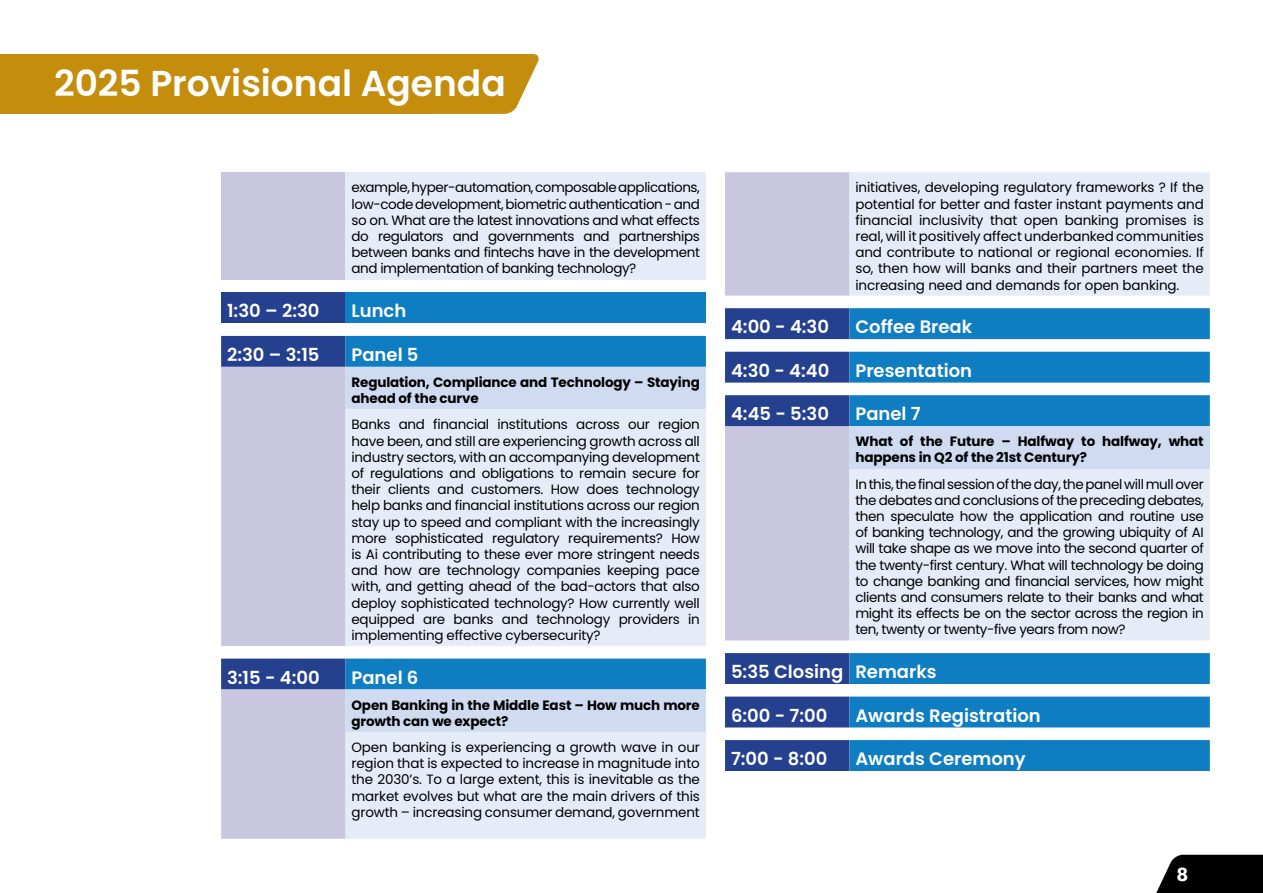
<style>
.page{position:relative;width:1263px;height:893px;background:#fff}
.page>*{position:absolute;margin:0;border:0;box-sizing:border-box;transform-origin:0 0}
.t1{font:600 36px "Poppins";color:#fff}
.t2{font:600 18px "Poppins";color:#fff}
.t3{font:700 18px "Rockwell";color:#fff}
.t4{font:13.5px/16.2px "Poppins";letter-spacing:-.02em;color:#000;text-align:justify}
.t5{font:700 13.5px/16.2px "Poppins";letter-spacing:-.01em;color:#000}
</style>
<div class="page">
<svg style="left:1156px;top:855px;width:107px;height:38px;background:#161616"></svg>
<div style="left:0;top:54px;width:539px;height:60px;background:#c48d0c"></div>
<div style="left:221px;top:172px;width:124px;height:107px;background:#c8c7df"></div>
<div style="left:345px;top:172px;width:361px;height:107px;background:#e5ebf7"></div>
<div style="left:221px;top:292px;width:124px;height:31px;background:#25408f"></div>
<div style="left:345px;top:292px;width:361px;height:31px;background:#0e7dc2"></div>
<div style="left:221px;top:336px;width:124px;height:31px;background:#25408f"></div>
<div style="left:345px;top:336px;width:361px;height:31px;background:#0e7dc2"></div>
<svg style="left:221px;top:367px;width:124px;height:472px;background:#bfbfda"></svg>
<div style="left:345px;top:367px;width:361px;height:42px;background:#cfdbf0"></div>
<svg style="left:345px;top:409px;width:361px;height:430px;background:#d4e2f2"></svg>
<div style="left:725px;top:172px;width:124px;height:124px;background:#c8c7df"></div>
<div style="left:849px;top:172px;width:361px;height:124px;background:#e5ebf7"></div>
<svg style="left:725px;top:308px;width:124px;height:463px;background:#8e98c3"></svg>
<svg style="left:849px;top:308px;width:361px;height:463px;background:#8abde0"></svg>
<div style="left:849px;top:426px;width:361px;height:42px;background:#cfdbf0"></div>
<h1 class="t1" style="left:54px;top:63px;width:453px">2025 Provisional Agenda</h1>
<p class="t4" style="left:351px;top:180px;width:350px">example, hyper-automation, composable applications, low-code development, biometric authentication - and so on. What are the latest innovations and what effects do regulators and governments and partnerships between banks and fintechs have in the development and implementation of banking technology?</p>
<h2 class="t2" style="left:227px;top:300px;width:94px">1:30 – 2:30</h2>
<h2 class="t2" style="left:351px;top:300px;width:56px">Lunch</h2>
<h2 class="t2" style="left:227px;top:344px;width:94px">2:30 – 3:15</h2>
<h2 class="t2" style="left:351px;top:344px;width:69px">Panel 5</h2>
<p class="t5" style="left:351px;top:374px;width:350px">Regulation, Compliance and Technology – Staying ahead of the curve</p>
<p class="t4" style="left:351px;top:417px;width:350px">Banks and financial institutions across our region have been, and still are experiencing growth across all industry sectors, with an accompanying development of regulations and obligations to remain secure for their clients and customers. How does technology help banks and financial institutions across our region stay up to speed and compliant with the increasingly more sophisticated regulatory requirements? How is Ai contributing to these ever more stringent needs and how are technology companies keeping pace with, and getting ahead of the bad-actors that also deploy sophisticated technology? How currently well equipped are banks and technology providers in implementing effective cybersecurity?</p>
<h2 class="t2" style="left:227px;top:667px;width:94px">3:15 - 4:00</h2>
<h2 class="t2" style="left:351px;top:667px;width:68px">Panel 6</h2>
<p class="t5" style="left:351px;top:697px;width:350px">Open Banking in the Middle East – How much more growth can we expect?</p>
<p class="t4" style="left:351px;top:739px;width:350px">Open banking is experiencing a growth wave in our region that is expected to increase in magnitude into the 2030’s. To a large extent, this is inevitable as the market evolves but what are the main drivers of this growth – increasing consumer demand, government</p>
<p class="t4" style="left:855px;top:180px;width:350px">initiatives, developing regulatory frameworks ? If the potential for better and faster instant payments and financial inclusivity that open banking promises is real, will it positively affect underbanked communities and contribute to national or regional economies. If so, then how will banks and their partners meet the increasing need and demands for open banking.</p>
<h2 class="t2" style="left:731px;top:316px;width:99px">4:00 - 4:30</h2>
<h2 class="t2" style="left:855px;top:316px;width:118px">Coffee Break</h2>
<h2 class="t2" style="left:731px;top:360px;width:100px">4:30 - 4:40</h2>
<h2 class="t2" style="left:855px;top:360px;width:118px">Presentation</h2>
<h2 class="t2" style="left:731px;top:403px;width:99px">4:45 - 5:30</h2>
<h2 class="t2" style="left:855px;top:403px;width:67px">Panel 7</h2>
<p class="t5" style="left:855px;top:433px;width:350px">What of the Future – Halfway to halfway, what happens in Q2 of the 21st Century?</p>
<p class="t4" style="left:855px;top:476px;width:350px">In this, the final session of the day, the panel will mull over the debates and conclusions of the preceding debates, then speculate how the application and routine use of banking technology, and the growing ubiquity of AI will take shape as we move into the second quarter of the twenty-first century. What will technology be doing to change banking and financial services, how might clients and consumers relate to their banks and what might its effects be on the sector across the region in ten, twenty or twenty-five years from now?</p>
<h2 class="t2" style="left:731px;top:661px;width:207px">5:35 Closing Remarks</h2>
<h2 class="t2" style="left:731px;top:705px;width:98px">6:00 - 7:00</h2>
<h2 class="t2" style="left:855px;top:705px;width:187px">Awards Registration</h2>
<h2 class="t2" style="left:731px;top:748px;width:98px">7:00 - 8:00</h2>
<h2 class="t2" style="left:855px;top:748px;width:172px">Awards Ceremony</h2>
<h2 class="t3" style="left:1177px;top:862px;width:13px">8</h2>
</div>
